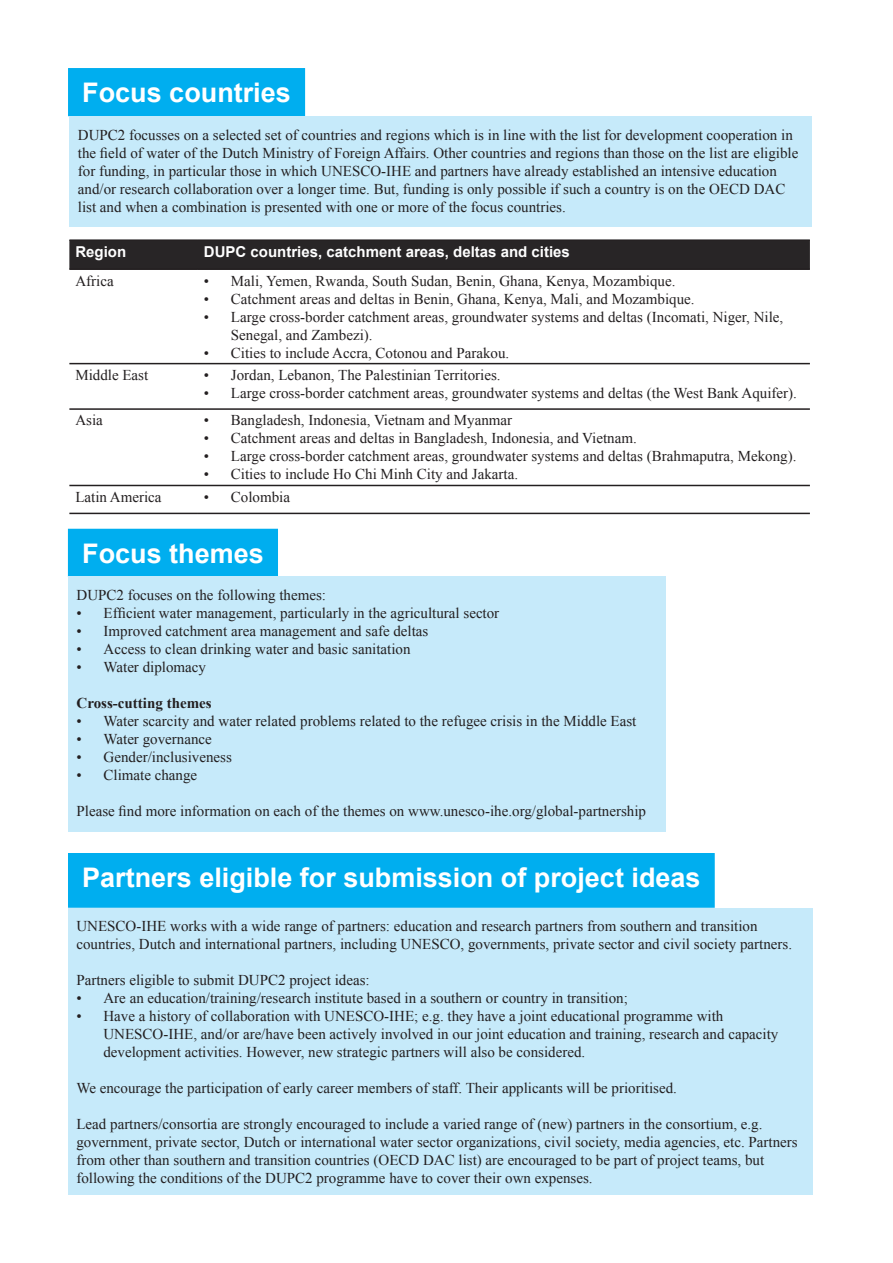
<style>
.page{position:relative;width:893px;height:1263px;background:#fff}
.page>*{position:absolute;margin:0;border:0;box-sizing:border-box;transform-origin:0 0}
.t1{font:700 27px "Arial";color:#fff}
.t2{font:15px/18px "Times New Roman";color:#231f20}
.t3{font:700 15px "Arial";color:#fff}
.t4{font:700 15px "Times New Roman";color:#231f20}
</style>
<div class="page">
<div style="left:69px;top:69px;width:235px;height:46px;background:#00aeef"></div>
<div style="left:68px;top:68px;width:237px;height:48px;border:2px solid #00aeef"></div>
<div style="left:69px;top:241px;width:741px;height:27px;background:#282526"></div>
<hr style="left:69px;top:363px;width:129px;height:1px;background:#231f20">
<hr style="left:198px;top:363px;width:612px;height:1px;background:#231f20">
<hr style="left:69px;top:408px;width:129px;height:2px;background:#231f20">
<hr style="left:198px;top:408px;width:612px;height:2px;background:#231f20">
<hr style="left:69px;top:485px;width:129px;height:1px;background:#231f20">
<hr style="left:198px;top:485px;width:612px;height:1px;background:#231f20">
<hr style="left:69px;top:513px;width:129px;height:1px;background:#231f20">
<hr style="left:198px;top:513px;width:612px;height:1px;background:#231f20">
<hr style="left:69px;top:239px;width:129px;height:2px;background:#231f20">
<hr style="left:198px;top:239px;width:612px;height:2px;background:#231f20">
<hr style="left:69px;top:268px;width:129px;height:2px;background:#231f20">
<hr style="left:198px;top:268px;width:612px;height:2px;background:#231f20">
<div style="left:69px;top:529px;width:208px;height:47px;background:#00aeef"></div>
<div style="left:68px;top:529px;width:210px;height:48px;border:2px solid #00aeef"></div>
<div style="left:68px;top:577px;width:597px;height:255px;background:#c6eafa"></div>
<div style="left:69px;top:854px;width:645px;height:53px;background:#00aeef"></div>
<div style="left:68px;top:853px;width:647px;height:55px;border:2px solid #00aeef"></div>
<div style="left:68px;top:908px;width:744px;height:287px;background:#c6eafa"></div>
<div style="left:69px;top:116px;width:743px;height:111px;background:#c6eafa"></div>
<h1 class="t1" style="left:82px;top:74px;width:210px">Focus countries</h1>
<p class="t2" style="left:78px;top:125px;width:722px">DUPC2 focusses on a selected set of countries and regions which is in line with the list for development cooperation in the field of water of the Dutch Ministry of Foreign Affairs. Other countries and regions than those on the list are eligible for funding, in particular those in which UNESCO-IHE and partners have already established an intensive education and/or research collaboration over a longer time. But, funding is only possible if such a country is on the OECD DAC list and when a combination is presented with one or more of the focus countries.</p>
<p class="t3" style="left:75px;top:242px;width:52px">Region</p>
<p class="t3" style="left:204px;top:242px;width:367px">DUPC countries, catchment areas, deltas and cities</p>
<p class="t2" style="left:75px;top:271px;width:40px">Africa</p>
<p class="t2" style="left:204px;top:271px;width:473px">• Mali, Yemen, Rwanda, South Sudan, Benin, Ghana, Kenya, Mozambique.</p>
<p class="t2" style="left:204px;top:289px;width:492px">• Catchment areas and deltas in Benin, Ghana, Kenya, Mali, and Mozambique.</p>
<p class="t2" style="left:231px;top:307px;width:554px;text-indent:-27px">• Large cross-border catchment areas, groundwater systems and deltas (Incomati, Niger, Nile,<br>Senegal, and Zambezi).</p>
<p class="t2" style="left:204px;top:343px;width:307px">• Cities to include Accra, Cotonou and Parakou.</p>
<p class="t2" style="left:75px;top:366px;width:74px">Middle East</p>
<p class="t2" style="left:204px;top:366px;width:298px">• Jordan, Lebanon, The Palestinian Territories.</p>
<p class="t2" style="left:204px;top:384px;width:594px">• Large cross-border catchment areas, groundwater systems and deltas (the West Bank Aquifer).</p>
<p class="t2" style="left:75px;top:411px;width:29px">Asia</p>
<p class="t2" style="left:204px;top:411px;width:310px">• Bangladesh, Indonesia, Vietnam and Myanmar</p>
<p class="t2" style="left:204px;top:429px;width:434px">• Catchment areas and deltas in Bangladesh, Indonesia, and Vietnam.</p>
<p class="t2" style="left:204px;top:447px;width:594px">• Large cross-border catchment areas, groundwater systems and deltas (Brahmaputra, Mekong).</p>
<p class="t2" style="left:204px;top:465px;width:316px">• Cities to include Ho Chi Minh City and Jakarta.</p>
<p class="t2" style="left:75px;top:488px;width:88px">Latin America</p>
<p class="t2" style="left:204px;top:488px;width:88px">• Colombia</p>
<h1 class="t1" style="left:82px;top:535px;width:183px">Focus themes</h1>
<p class="t2" style="left:77px;top:586px;width:251px">DUPC2 focuses on the following themes:</p>
<p class="t2" style="left:77px;top:604px;width:424px">• Efficient water management, particularly in the agricultural sector</p>
<p class="t2" style="left:77px;top:622px;width:353px">• Improved catchment area management and safe deltas</p>
<p class="t2" style="left:77px;top:640px;width:336px">• Access to clean drinking water and basic sanitation</p>
<p class="t2" style="left:77px;top:658px;width:131px">• Water diplomacy</p>
<p class="t4" style="left:77px;top:693px;width:137px">Cross-cutting themes</p>
<p class="t2" style="left:77px;top:712px;width:561px">• Water scarcity and water related problems related to the refugee crisis in the Middle East</p>
<p class="t2" style="left:77px;top:730px;width:137px">• Water governance</p>
<p class="t2" style="left:77px;top:748px;width:157px">• Gender/inclusiveness</p>
<p class="t2" style="left:77px;top:766px;width:122px">• Climate change</p>
<p class="t2" style="left:77px;top:802px;width:571px">Please find more information on each of the themes on www.unesco-ihe.org/global-partnership</p>
<h1 class="t1" style="left:82px;top:859px;width:620px">Partners eligible for submission of project ideas</h1>
<p class="t2" style="left:76px;top:917px;width:717px">UNESCO-IHE works with a wide range of partners: education and research partners from southern and transition countries, Dutch and international partners, including UNESCO, governments, private sector and civil society partners.</p>
<p class="t2" style="left:76px;top:971px;width:295px">Partners eligible to submit DUPC2 project ideas:</p>
<p class="t2" style="left:76px;top:989px;width:553px">• Are an education/training/research institute based in a southern or country in transition;</p>
<p class="t2" style="left:103px;top:1007px;width:676px;text-indent:-27px">• Have a history of collaboration with UNESCO-IHE; e.g. they have a joint educational programme with<br>UNESCO-IHE, and/or are/have been actively involved in our joint education and training, research and capacity development activities. However, new strategic partners will also be considered.</p>
<p class="t2" style="left:76px;top:1079px;width:602px">We encourage the participation of early career members of staff. Their applicants will be prioritised.</p>
<p class="t2" style="left:76px;top:1115px;width:723px">Lead partners/consortia are strongly encouraged to include a varied range of (new) partners in the consortium, e.g. government, private sector, Dutch or international water sector organizations, civil society, media agencies, etc. Partners from other than southern and transition countries (OECD DAC list) are encouraged to be part of project teams, but following the conditions of the DUPC2 programme have to cover their own expenses.</p>
</div>
